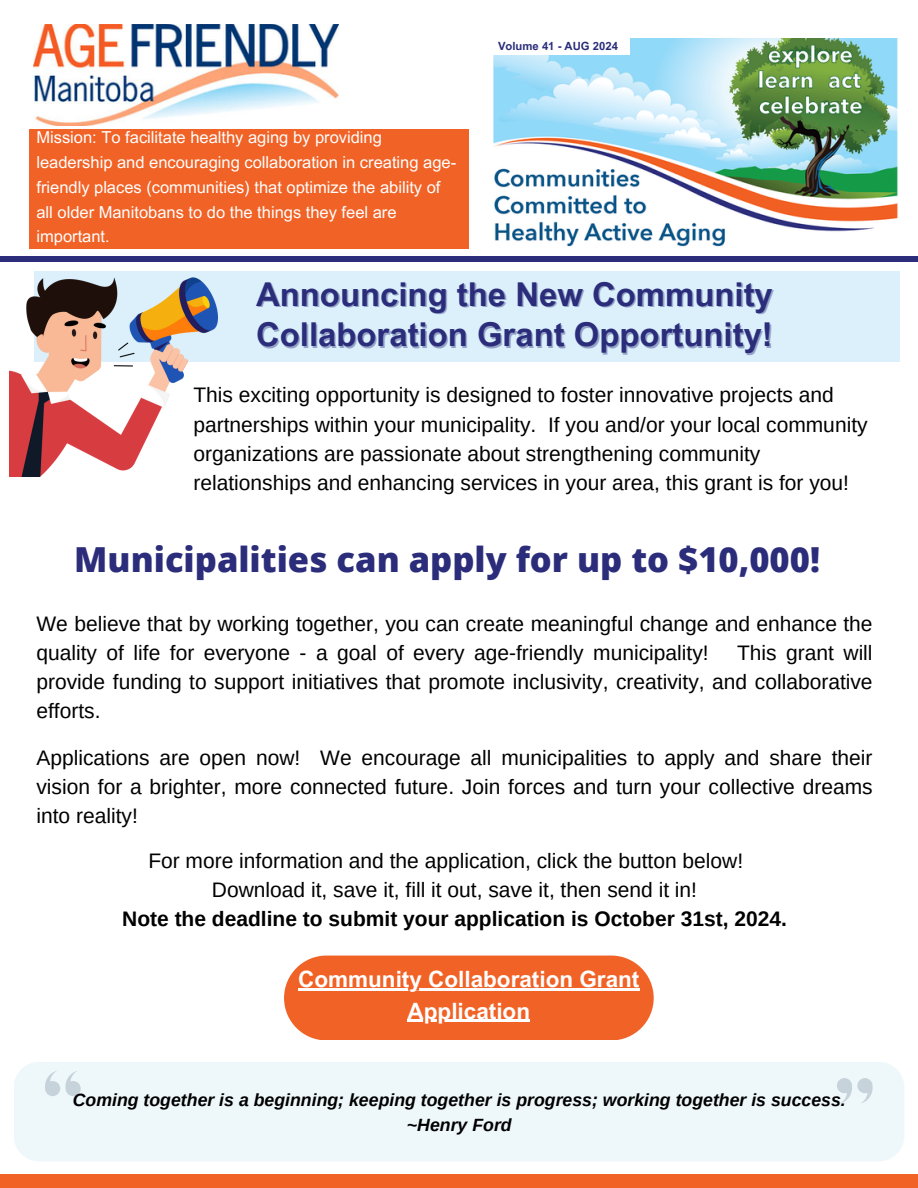
<style>
.page{position:relative;width:918px;height:1188px;background:#fff}
.page>*{position:absolute;margin:0;border:0;box-sizing:border-box;transform-origin:0 0}
.t1{font:800 34.5px "Open Sans";color:#2b2d7b}
.t2{font:700 32.85px "Arial MT Pro";color:#2b2d7b}
.t3{font:700 22.5px "Arial MT Pro";color:#fff}
.t4{font:21px/29px "Arimo";color:#000}
.t5{font:700 21px "Arimo";color:#000}
.t6{font:italic 700 17.7px/24.8px "Arimo";color:#000;text-align:center}
.t7{font:16.5px/24.8px "Arial MT Pro";color:#fff}
.t8{font:700 11.25px "Arial MT Pro";color:#2b2d7b}
</style>
<div class="page">
<img style="left:493px;top:38px;width:405px;height:209px">
<div style="left:490px;top:36px;width:140px;height:18px;background:#fff"></div>
<div style="left:0;top:256px;width:918px;height:6px;background:#2b2d7b"></div>
<img style="left:33px;top:24px;width:305px;height:101px">
<div style="left:29px;top:129px;width:440px;height:120px;background:#f16226"></div>
<div style="left:14px;top:1062px;width:890px;height:99px;background:#eef7fa;border-radius:26px"></div>
<div style="left:0;top:1174px;width:918px;height:14px;background:#f16226"></div>
<div style="left:35px;top:271px;width:865px;height:91px;background:#dbf0fb"></div>
<div style="left:284px;top:956px;width:370px;height:84px;background:#f16226;border-radius:42px"></div>
<hr style="left:298px;top:988px;width:342px;height:2px;background:#fff">
<hr style="left:408px;top:1020px;width:122px;height:2px;background:#fff">
<img style="left:10px;top:271px;width:208px;height:205px">
<svg style="left:45px;top:1071px;width:36px;height:25px"></svg>
<svg style="left:837px;top:1078px;width:36px;height:25px"></svg>
<h1 class="t8" style="left:498px;top:42px;width:122px">Volume 41 - AUG 2024</h1>
<h3 class="t7" style="left:36px;top:127px;width:421px">Mission: To facilitate healthy aging by providing leadership and encouraging collaboration in creating age&shy;friendly places (communities) that optimize the ability of all older Manitobans to do the things they feel are important.</h3>
<h3 class="t2" style="left:256px;top:282px;width:518px">Announcing the New Community</h3>
<h3 class="t2" style="left:256px;top:323px;width:518px">Collaboration Grant Opportunity!</h3>
<h3 class="t4" style="left:193px;top:381px;width:676px">This exciting opportunity is designed to foster innovative projects and partnerships within your municipality. If you and/or your local community organizations are passionate about strengthening community relationships and enhancing services in your area, this grant is for you!</h3>
<h4 class="t1" style="left:74px;top:535px;width:747px">Municipalities can apply for up to $10,000!</h4>
<h2 class="t4" style="left:36px;top:609px;width:838px">We believe that by working together, you can create meaningful change and enhance the quality of life for everyone - a goal of every age-friendly municipality!</h2>
<h2 class="t4" style="left:36px;top:638px;width:838px;text-align:justify;text-indent:701px">This grant will provide funding to support initiatives that promote inclusivity, creativity, and collaborative efforts.</h2>
<p class="t4" style="left:36px;top:743px;width:838px;text-align:justify">Applications are open now! We encourage all municipalities to apply and share their vision for a brighter, more connected future. Join forces and turn your collective dreams into reality!</p>
<p class="t4" style="left:148px;top:846px;width:596px">For more information and the application, click the button below!</p>
<p class="t4" style="left:212px;top:875px;width:487px">Download it, save it, fill it out, save it, then send it in!</p>
<p class="t5" style="left:122px;top:907px;width:666px">Note the deadline to submit your application is October 31st, 2024.</p>
<p class="t3" style="left:298px;top:971px;width:343px">Community Collaboration Grant</p>
<p class="t3" style="left:408px;top:1002px;width:124px">Application</p>
<h1 class="t6" style="left:73px;top:1087px;width:775px">Coming together is a beginning; keeping together is progress; working together is success. ~Henry Ford</h1>
</div>
